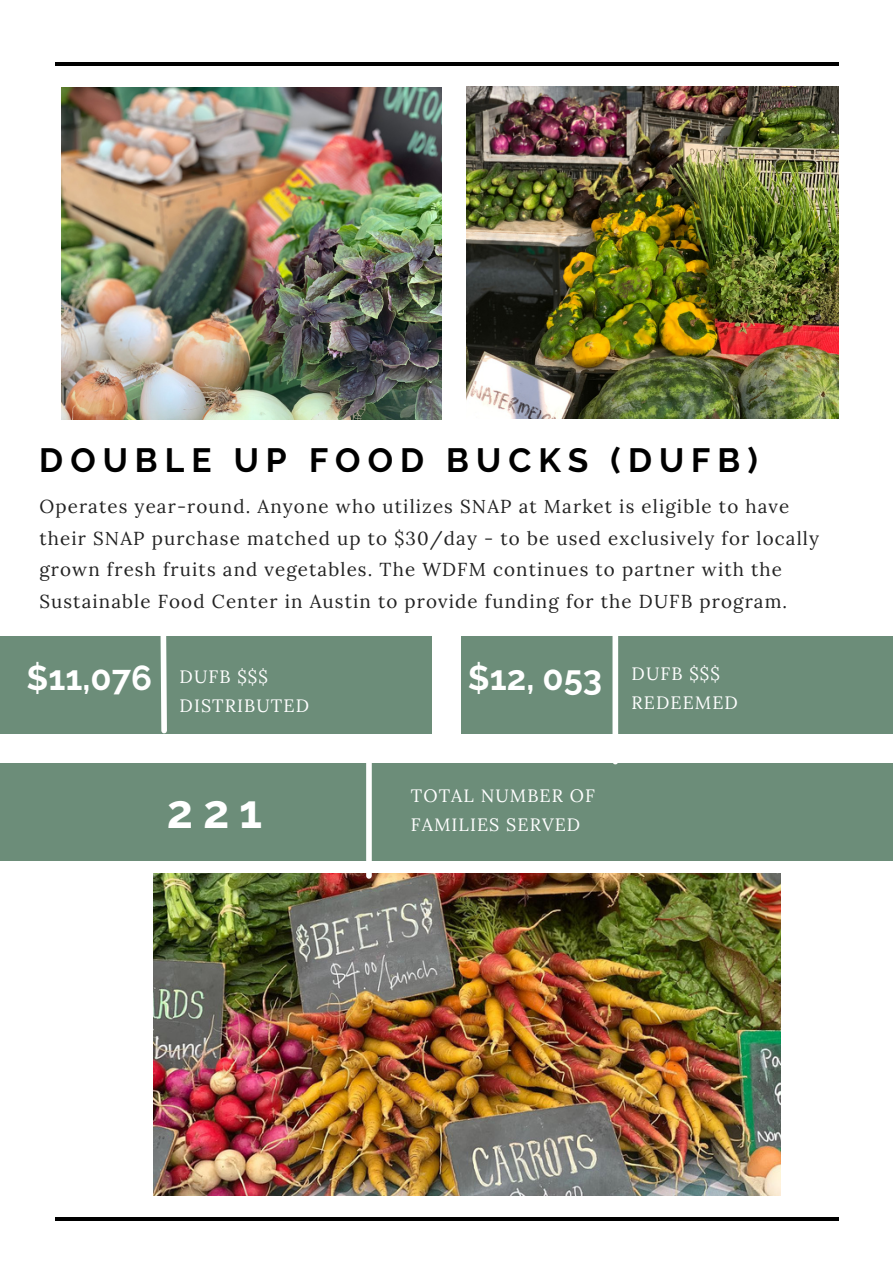
<style>
.page{position:relative;width:893px;height:1264px;background:#fff}
.page>*{position:absolute;margin:0;border:0;box-sizing:border-box;transform-origin:0 0}
.t1{font:700 46.65px "Raleway";color:#fff}
.t2{font:700 34.5px "Raleway";color:#fff}
.t3{font:700 33.6px "Raleway";letter-spacing:.21em;color:#000}
.t4{font:18.75px/31.5px "Lora";letter-spacing:.06em;color:#222}
.t5{font:17.85px/29.2px "Lora";letter-spacing:.06em;color:#fff}
</style>
<div class="page">
<hr style="left:55px;top:62px;width:783px;height:4px;background:#000">
<hr style="left:55px;top:1217px;width:783px;height:3px;background:#000">
<img style="left:62px;top:88px;width:379px;height:331px">
<img style="left:467px;top:86px;width:371px;height:332px">
<img style="left:153px;top:874px;width:627px;height:321px">
<div style="left:0;top:763px;width:892px;height:98px;background:#6c8d79"></div>
<div style="left:461px;top:635px;width:431px;height:98px;background:#6c8d79"></div>
<div style="left:0;top:635px;width:432px;height:98px;background:#6c8d79"></div>
<svg style="left:158px;top:635px;width:12px;height:99px"></svg>
<div style="left:612px;top:616px;width:6px;height:145px;background:#fff"></div>
<div style="left:366px;top:761px;width:6px;height:115px;background:#fff"></div>
<p class="t3" style="left:39px;top:440px;width:720px">DOUBLE UP FOOD BUCKS (DUFB)</p>
<p class="t4" style="left:39px;top:490px;width:781px">Operates year-round. Anyone who utilizes SNAP at Market is eligible to have their SNAP purchase matched up to $30/day - to be used exclusively for locally grown fresh fruits and vegetables. The WDFM continues to partner with the Sustainable Food Center in Austin to provide funding for the DUFB program.</p>
<h1 class="t2" style="left:27px;top:657px;width:127px">$11,076</h1>
<h4 class="t2" style="left:468px;top:657px;width:136px">$12, 053</h4>
<p class="t5" style="left:180px;top:661px;width:131px">DUFB $$$<br>DISTRIBUTED</p>
<h4 class="t1" style="left:167px;top:784px;width:97px">221</h4>
<h4 class="t5" style="left:411px;top:780px;width:185px">TOTAL NUMBER OF<br>FAMILIES SERVED</h4>
<h2 class="t5" style="left:631px;top:659px;width:108px">DUFB $$$<br>REDEEMED</h2>
</div>
